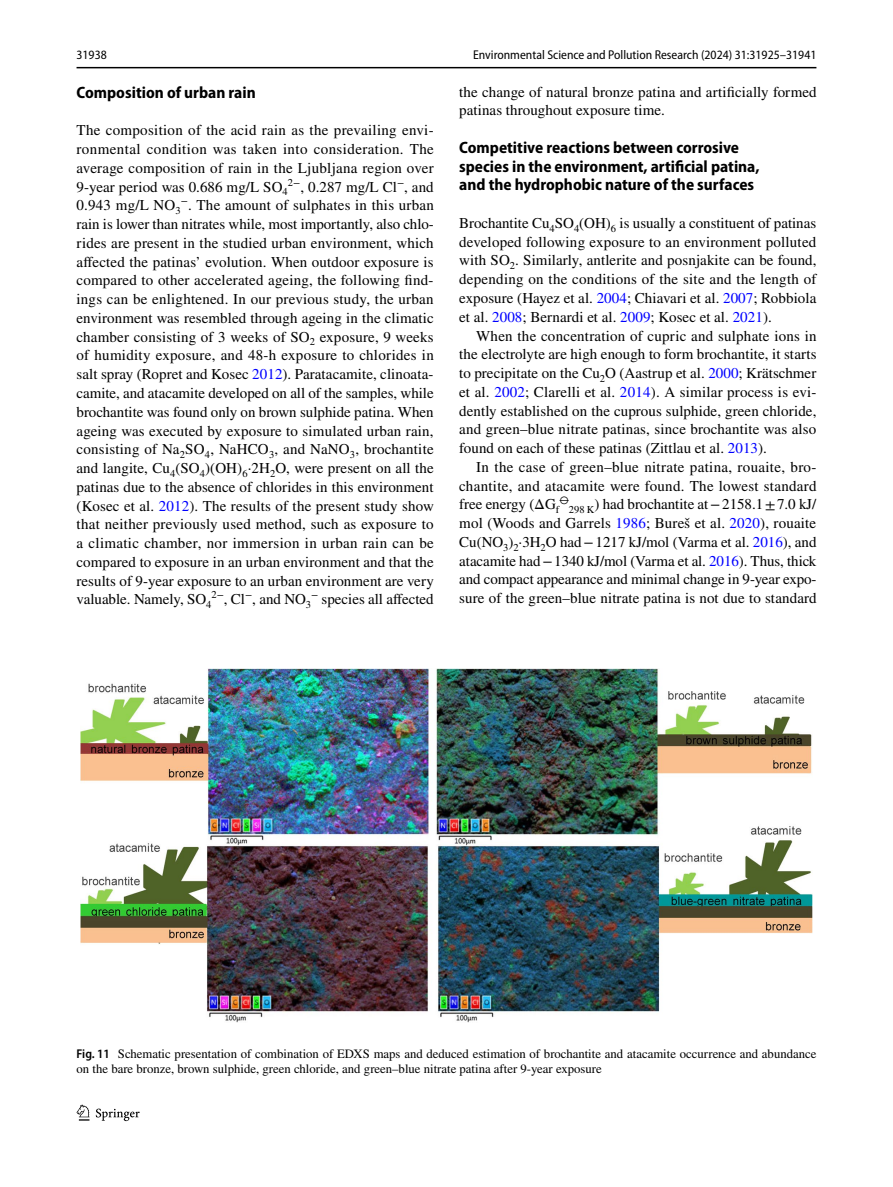
<style>
.page{position:relative;width:893px;height:1187px;background:#fff}
.page>*{position:absolute;margin:0;border:0;box-sizing:border-box;transform-origin:0 0}
.t1{font:700 semi-condensed 16.5px/18.8px "Myriad Pro";color:#000}
.t2{font:15px/18.8px "STIX";letter-spacing:.005em;color:#000;text-align:justify}
.t3{font:12.75px/15px "STIX";color:#000}
.t4{font:semi-condensed 12.75px "Myriad Pro";color:#000}
.t5{font:10.5px "STIX";color:#000}
.s1{color:#00f}
.s2{font-family:"Myriad Pro";font-weight:600;font-stretch:semi-condensed}
</style>
<div class="page">
<hr style="left:77px;top:67px;width:739px;height:1px;background:#000">
<svg style="left:77px;top:1104px;width:12px;height:16px"></svg>
<svg style="left:96px;top:1108px;width:44px;height:12px"></svg>
<img style="left:81px;top:668px;width:731px;height:354px">
<p class="t4" style="left:77px;top:48px;width:32px">31938</p>
<p class="t4" style="left:473px;top:48px;width:345px">Environmental Science and Pollution Research (2024) 31:31925–31941</p>
<p class="t1" style="left:77px;top:83px;width:181px">Composition of urban rain</p>
<p class="t2" style="left:77px;top:122px;width:359px">The composition of the acid rain as the prevailing envi&shy;ronmental condition was taken into consideration. The average composition of rain in the Ljubljana region over 9-year period was 0.686 mg/L SO<sub>4</sub><sup>2−</sup>, 0.287 mg/L Cl<sup>−</sup>, and 0.943 mg/L NO<sub>3</sub><sup>−</sup>. The amount of sulphates in this urban rain is lower than nitrates while, most importantly, also chlo&shy;rides are present in the studied urban environment, which affected the patinas’ evolution. When outdoor exposure is compared to other accelerated ageing, the following find&shy;ings can be enlightened. In our previous study, the urban environment was resembled through ageing in the climatic chamber consisting of 3 weeks of SO<sub>2</sub> exposure, 9 weeks of humidity exposure, and 48-h exposure to chlorides in salt spray (Ropret and Kosec <span class="s1">2012</span>). Paratacamite, clinoata&shy;camite, and atacamite developed on all of the samples, while brochantite was found only on brown sulphide patina. When ageing was executed by exposure to simulated urban rain, consisting of Na<sub>2</sub>SO<sub>4</sub>, NaHCO<sub>3</sub>, and NaNO<sub>3</sub>, brochantite and langite, Cu<sub>4</sub>(SO<sub>4</sub>)(OH)<sub>6</sub>·2H<sub>2</sub>O, were present on all the patinas due to the absence of chlorides in this environment (Kosec et al. <span class="s1">2012</span>). The results of the present study show that neither previously used method, such as exposure to a climatic chamber, nor immersion in urban rain can be compared to exposure in an urban environment and that the results of 9-year exposure to an urban environment are very valuable. Namely, SO<sub>4</sub><sup>2−</sup>, Cl<sup>−</sup>, and NO<sub>3</sub><sup>−</sup> species all affected</p>
<p class="t2" style="left:459px;top:83px;width:359px">the change of natural bronze patina and artificially formed patinas throughout exposure time.</p>
<p class="t1" style="left:459px;top:138px;width:302px">Competitive reactions between corrosive species in the environment, artificial patina, and the hydrophobic nature of the surfaces</p>
<p class="t2" style="left:459px;top:214px;width:359px">Brochantite Cu<sub>4</sub>SO<sub>4</sub>(OH)<sub>6</sub> is usually a constituent of patinas developed following exposure to an environment polluted with SO<sub>2</sub>. Similarly, antlerite and posnjakite can be found, depending on the conditions of the site and the length of exposure (Hayez et al. <span class="s1">2004</span>; Chiavari et al. <span class="s1">2007</span>; Robbiola et al. <span class="s1">2008</span>; Bernardi et al. <span class="s1">2009</span>; Kosec et al. <span class="s1">2021</span>).</p>
<p class="t2" style="left:459px;top:327px;width:359px;text-indent:17px">When the concentration of cupric and sulphate ions in the electrolyte are high enough to form brochantite, it starts to precipitate on the Cu<sub>2</sub>O (Aastrup et al. <span class="s1">2000</span>; Krätschmer et al. <span class="s1">2002</span>; Clarelli et al. <span class="s1">2014</span>). A similar process is evi&shy;dently established on the cuprous sulphide, green chloride, and green–blue nitrate patinas, since brochantite was also found on each of these patinas (Zittlau et al. <span class="s1">2013</span>).</p>
<p class="t2" style="left:459px;top:458px;width:359px;text-indent:17px">In the case of green–blue nitrate patina, rouaite, bro&shy;chantite, and atacamite were found. The lowest standard free energy (ΔG<sub>f</sub></p>
<p class="t5" style="left:559px;top:492px;width:11px">⦵</p>
<p class="t2" style="left:459px;top:496px;width:359px;text-indent:110px"><sub>298</sub> <sub>K</sub>) had brochantite at−2158.1±7.0 kJ/ mol (Woods and Garrels <span class="s1">1986</span>; Bureš et al. <span class="s1">2020</span>), rouaite Cu(NO<sub>3</sub>)<sub>2</sub>·3H<sub>2</sub>O had−1217 kJ/mol (Varma et al. <span class="s1">2016</span>), and atacamite had−1340 kJ/mol (Varma et al. <span class="s1">2016</span>). Thus, thick and compact appearance and minimal change in 9-year expo&shy;sure of the green–blue nitrate patina is not due to standard</p>
<p class="t3" style="left:77px;top:1046px;width:741px"><span class="s2">Fig. 11</span> Schematic presentation of combination of EDXS maps and deduced estimation of brochantite and atacamite occurrence and abundance on the bare bronze, brown sulphide, green chloride, and green–blue nitrate patina after 9-year exposure</p>
</div>
